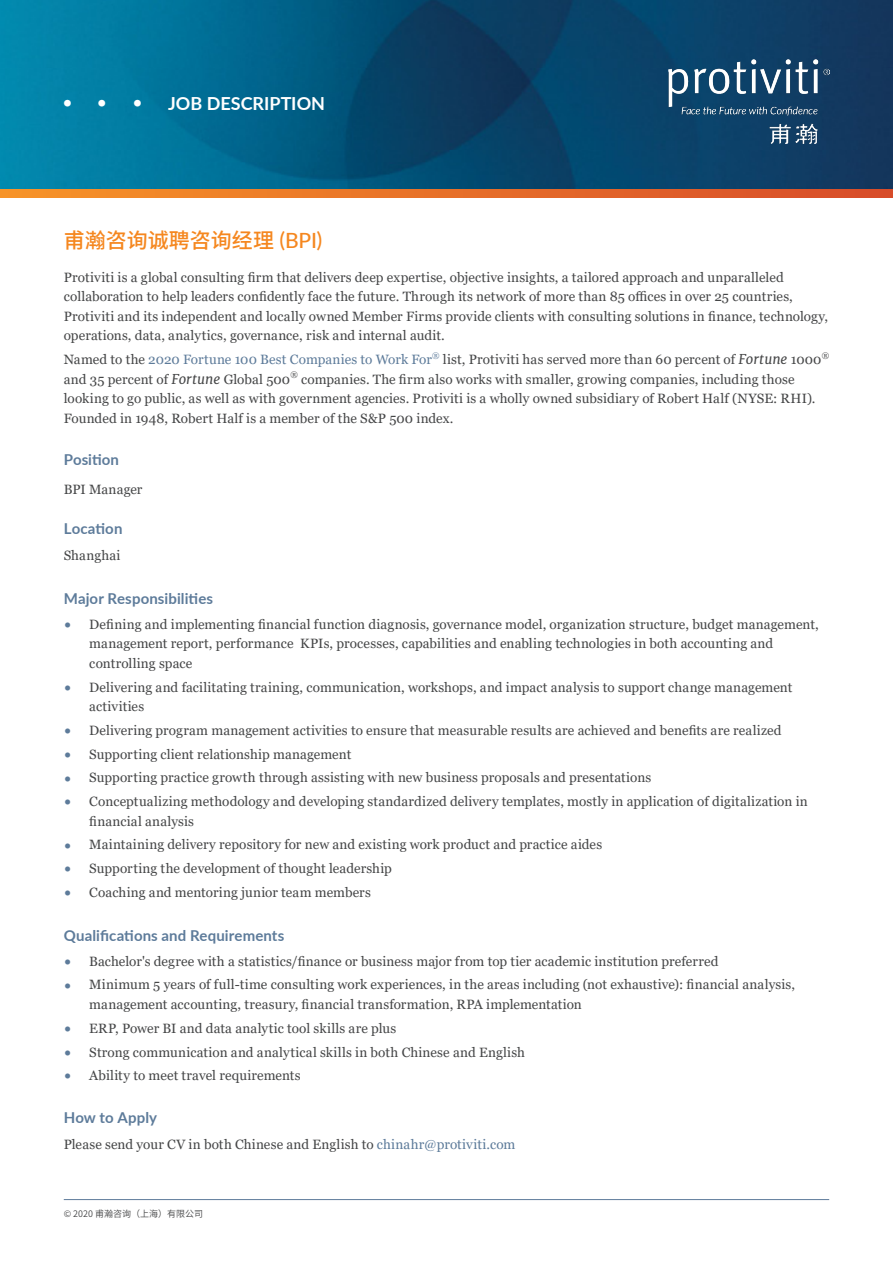
<style>
.page{position:relative;width:893px;height:1263px;background:#fff}
.page>*{position:absolute;margin:0;border:0;box-sizing:border-box;transform-origin:0 0}
.t1{font:500 21px "Source Han Sans CN";color:#f5871f}
.t2{font:700 18px "Lato";color:#fff}
.t3{font:700 15px "Lato";letter-spacing:.01em;color:#5d7b9a}
.t4{font:13.5px/19.5px "Georgia";letter-spacing:.01em;color:#454647}
.t5{font:13.5px "Georgia";letter-spacing:-.005em;color:#5d7b9a}
.t6{font:9px "Source Han Sans CN";color:#454647}
.t7{font:7.8px "Georgia";color:#454647}
.t8{font:7.8px "Georgia";color:#5d7b9a}
.t9{font:7.5px "Source Han Sans CN";color:#fff}
.s1{font-family:"Lato"}
.s2{color:#454647}
.s3{font-family:"Merriweather";font-style:italic}
.s4{font-family:"Lato";color:#5d7b9a}
.s5{color:#5d7b9a}
</style>
<div class="page">
<img style="left:0;top:0;width:893px;height:189px">
<img style="left:669px;top:60px;width:160px;height:84px">
<svg style="left:0;top:189px;width:893px;height:9px;background:#e76f28"></svg>
<hr style="left:64px;top:1199px;width:765px;height:1px;background:#5d7b9a">
<p class="t9" style="left:64px;top:99px;width:9px">●</p>
<p class="t9" style="left:98px;top:99px;width:9px">●</p>
<h2 class="t2" style="left:134px;top:90px;width:193px"><sup>●</sup> JOB DESCRIPTION</h2>
<h1 class="t1" style="left:64px;top:229px;width:260px">甫瀚咨询诚聘咨询经理 <span class="s1">(BPI)</span></h1>
<p class="t4" style="left:64px;top:268px;width:766px">Protiviti is a global consulting firm that delivers deep expertise, objective insights, a tailored approach and unparalleled collaboration to help leaders confidently face the future. Through its network of more than 85 offices in over 25 countries, Protiviti and its independent and locally owned Member Firms provide clients with consulting solutions in finance, technology, operations, data, analytics, governance, risk and internal audit.</p>
<p class="t5" style="left:64px;top:351px;width:370px"><span class="s2">Named to the</span> 2020 Fortune 100 Best Companies to Work For</p>
<p class="t8" style="left:432px;top:350px;width:9px">®</p>
<p class="t4" style="left:443px;top:350px;width:380px">list, Protiviti has served more than 60 percent of <span class="s3">Fortune</span> 1000</p>
<p class="t7" style="left:822px;top:350px;width:9px">®</p>
<p class="t4" style="left:64px;top:369px;width:228px">and 35 percent of <span class="s3">Fortune</span> Global 500</p>
<p class="t7" style="left:290px;top:370px;width:9px">®</p>
<p class="t4" style="left:64px;top:369px;width:753px;text-indent:237px">companies. The firm also works with smaller, growing companies, including those looking to go public, as well as with government agencies. Protiviti is a wholly owned subsidiary of Robert Half (NYSE: RHI).<br>Founded in 1948, Robert Half is a member of the S&amp;P 500 index.</p>
<p class="t3" style="left:64px;top:448px;width:57px">Position</p>
<p class="t4" style="left:64px;top:479px;width:80px">BPI Manager</p>
<p class="t3" style="left:64px;top:517px;width:60px">Location</p>
<p class="t4" style="left:64px;top:546px;width:58px">Shanghai</p>
<p class="t3" style="left:64px;top:587px;width:151px">Major Responsibilities</p>
<p class="t4" style="left:89px;top:615px;width:731px;text-indent:-26px"><span class="s4">•</span> Defining and implementing financial function diagnosis, governance model, organization structure, budget management, management report, performance KPIs, processes, capabilities and enabling technologies in both accounting and controlling space</p>
<p class="t4" style="left:89px;top:677px;width:705px;text-indent:-26px"><span class="s4">•</span> Delivering and facilitating training, communication, workshops, and impact analysis to support change management activities</p>
<p class="t4" style="left:64px;top:721px;width:719px"><span class="s4">•</span> Delivering program management activities to ensure that measurable results are achieved and benefits are realized</p>
<p class="t4" style="left:64px;top:744px;width:289px"><span class="s4">•</span> Supporting client relationship management</p>
<p class="t4" style="left:64px;top:768px;width:589px"><span class="s4">•</span> Supporting practice growth through assisting with new business proposals and presentations</p>
<p class="t4" style="left:89px;top:792px;width:720px;text-indent:-26px"><span class="s4">•</span> Conceptualizing methodology and developing standardized delivery templates, mostly in application of digitalization in financial analysis</p>
<p class="t4" style="left:64px;top:835px;width:540px"><span class="s4">•</span> Maintaining delivery repository for new and existing work product and practice aides</p>
<p class="t4" style="left:64px;top:859px;width:330px"><span class="s4">•</span> Supporting the development of thought leadership</p>
<p class="t4" style="left:64px;top:883px;width:309px"><span class="s4">•</span> Coaching and mentoring junior team members</p>
<p class="t3" style="left:64px;top:924px;width:222px">Qualifications and Requirements</p>
<p class="t4" style="left:64px;top:951px;width:656px"><span class="s4">•</span> Bachelor's degree with a statistics/finance or business major from top tier academic institution preferred</p>
<p class="t4" style="left:89px;top:975px;width:707px;text-indent:-26px"><span class="s4">•</span> Minimum 5 years of full-time consulting work experiences, in the areas including (not exhaustive): financial analysis, management accounting, treasury, financial transformation, RPA implementation</p>
<p class="t4" style="left:64px;top:1019px;width:334px"><span class="s4">•</span> ERP, Power BI and data analytic tool skills are plus</p>
<p class="t4" style="left:64px;top:1042px;width:463px"><span class="s4">•</span> Strong communication and analytical skills in both Chinese and English</p>
<p class="t4" style="left:64px;top:1066px;width:238px"><span class="s4">•</span> Ability to meet travel requirements</p>
<p class="t3" style="left:64px;top:1106px;width:95px">How to Apply</p>
<p class="t4" style="left:64px;top:1135px;width:453px">Please send your CV in both Chinese and English to <span class="s5">chinahr@protiviti.com</span></p>
<p class="t6" style="left:64px;top:1208px;width:141px">© 2020 甫瀚咨询（上海）有限公司</p>
</div>
